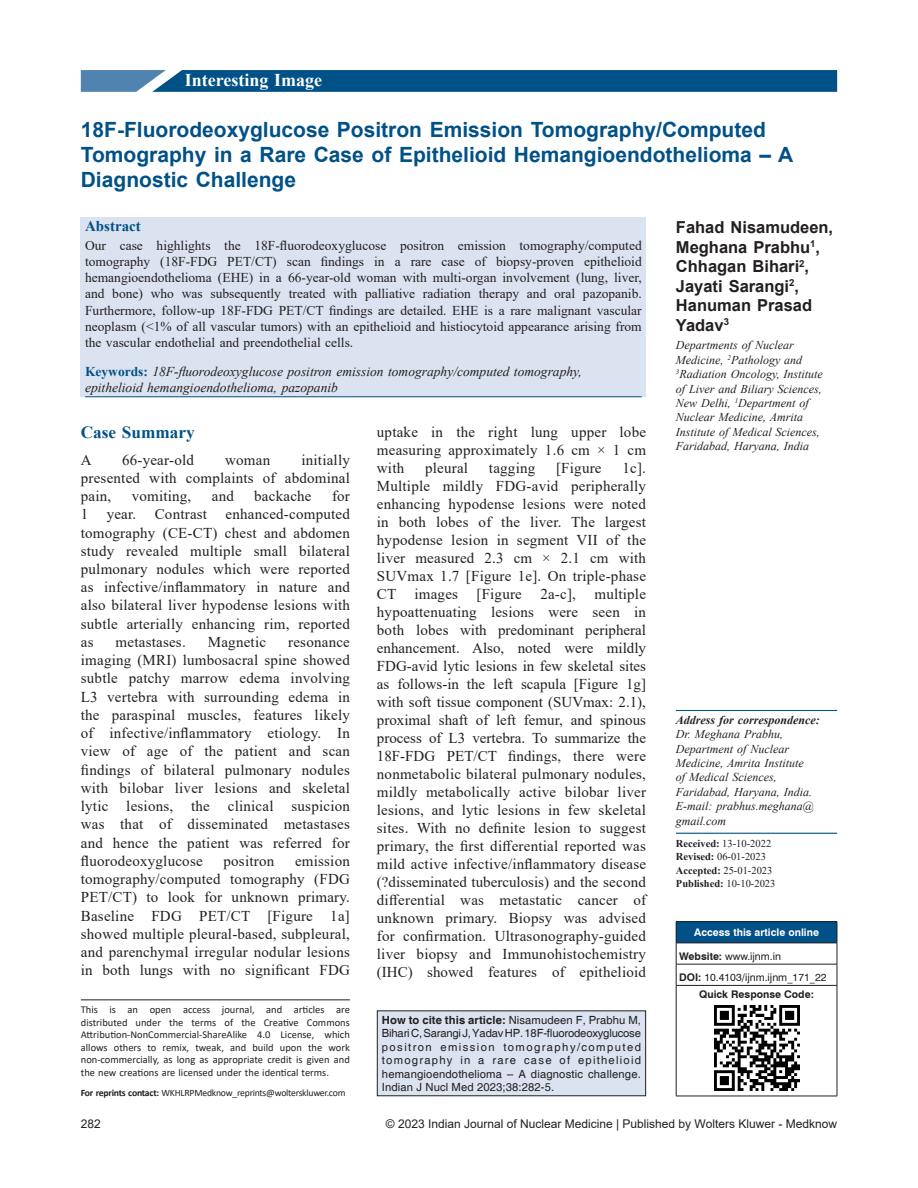
<style>
.page{position:relative;width:918px;height:1188px;background:#fff}
.page>*{position:absolute;margin:0;border:0;box-sizing:border-box;transform-origin:0 0}
.AT{font:700 21px/25.2px "Arial";color:#005187}
.AH{font:700 18px "Times New Roman";color:#fff}
.t1{font:700 17.25px "Times New Roman";color:#005187}
.AU{font:700 16.5px/19.5px "Arial";color:#231f20}
.TX{font:15px/18px "Times New Roman";letter-spacing:.015em;color:#231f20;text-align:justify}
.ABSH{font:700 15px "Times New Roman";color:#005187}
.ABS{font:13.5px/16.2px "Times New Roman";color:#231f20;text-align:justify}
.KWD{font:italic 13.5px/16.2px "Times New Roman";color:#231f20}
.AFF{font:italic 12px/14.4px "Times New Roman";color:#231f20}
.ADD{font:italic 12px/14.4px "Times New Roman";color:#231f20}
.t2{font:12px "Arial";color:#231f20}
.HTC{font:11.25px/13.5px "Helvetica";letter-spacing:.015em;color:#231f20;text-align:justify}
.TX-2{font:10.5px/12.6px "Calibri";color:#231f20;text-align:justify}
.HIS{font:10.5px "Times New Roman";color:#231f20}
.DOI{font:10.5px "Swiss 721 BT";color:#231f20}
.ATAO{font:700 10.5px "Swiss 721 BT";color:#fff}
.HIS-2{font:700 10.5px "Times New Roman";color:#231f20}
.Website{font:10.5px "Swiss 721 BT";color:#231f20}
.QRC{font:700 10.5px "Swiss 721 BT";color:#231f20}
.TX-3{font:9.75px "Calibri";letter-spacing:-.025em;color:#231f20}
.s1{font-weight:700;font-style:normal;color:#005187}
.s2{font-weight:700}
.s3{font-weight:400}
</style>
<div class="page">
<hr style="left:676px;top:710px;width:161px;height:1px;background:#005187">
<hr style="left:676px;top:833px;width:161px;height:1px;background:#005187">
<div style="left:676px;top:922px;width:161px;height:21px;background:#005187"></div>
<hr style="left:676px;top:943px;width:161px;height:1px;background:#231f20">
<hr style="left:676px;top:964px;width:161px;height:1px;background:#231f20">
<hr style="left:676px;top:985px;width:161px;height:1px;background:#231f20">
<hr style="left:676px;top:921px;width:161px;height:1px;background:#231f20">
<svg style="left:676px;top:922px;width:1px;height:63px"></svg>
<svg style="left:837px;top:922px;width:1px;height:63px"></svg>
<hr style="left:676px;top:986px;width:1px;height:110px;background:#231f20">
<hr style="left:837px;top:986px;width:1px;height:110px;background:#231f20">
<hr style="left:676px;top:1096px;width:161px;height:1px;background:#231f20">
<img style="left:714px;top:1005px;width:85px;height:85px">
<div style="left:81px;top:217px;width:565px;height:179px;background:#dae3ef"></div>
<hr style="left:85px;top:396px;width:557px;height:1px;background:#005187">
<svg style="left:81px;top:70px;width:756px;height:22px;background:#0f5a8e"></svg>
<div style="left:377px;top:1011px;width:269px;height:85px;background:#dae3ef"></div>
<div style="left:377px;top:1010px;width:269px;height:86px;border:1px solid #231f20"></div>
<hr style="left:81px;top:999px;width:269px;height:1px;background:#231f20">
<p class="AH" style="left:185px;top:67px;width:139px">Interesting Image</p>
<p class="AT" style="left:81px;top:117px;width:714px">18F‑Fluorodeoxyglucose Positron Emission Tomography/Computed<br>Tomography in a Rare Case of Epithelioid Hemangioendothelioma – A<br>Diagnostic Challenge</p>
<p class="ABSH" style="left:85px;top:216px;width:57px">Abstract</p>
<p class="ABS" style="left:85px;top:237px;width:558px">Our case highlights the 18F‑fluorodeoxyglucose positron emission tomography/computed tomography (18F‑FDG PET/CT) scan findings in a rare case of biopsy‑proven epithelioid hemangioendothelioma (EHE) in a 66‑year‑old woman with multi‑organ involvement (lung, liver, and bone) who was subsequently treated with palliative radiation therapy and oral pazopanib.<br>Furthermore, follow‑up 18F‑FDG PET/CT findings are detailed. EHE is a rare malignant vascular neoplasm (&lt;1% of all vascular tumors) with an epithelioid and histiocytoid appearance arising from the vascular endothelial and preendothelial cells.</p>
<p class="KWD" style="left:85px;top:363px;width:498px"><span class="s1">Keywords:</span> 18F‑fluorodeoxyglucose positron emission tomography/computed tomography, epithelioid hemangioendothelioma, pazopanib</p>
<h1 class="t1" style="left:81px;top:420px;width:115px">Case Summary</h1>
<p class="TX" style="left:81px;top:450px;width:12px">A</p>
<p class="TX" style="left:122px;top:450px;width:73px">66‑year‑old</p>
<p class="TX" style="left:225px;top:450px;width:47px">woman</p>
<p class="TX" style="left:81px;top:450px;width:271px;text-indent:221px">initially presented with complaints of abdominal pain,</p>
<p class="TX" style="left:132px;top:487px;width:61px">vomiting,</p>
<p class="TX" style="left:212px;top:487px;width:24px">and</p>
<p class="TX" style="left:254px;top:487px;width:59px">backache</p>
<p class="TX" style="left:81px;top:486px;width:271px;text-indent:251px">for 1 year. Contrast enhanced‑computed tomography (CE‑CT) chest and abdomen study revealed multiple small bilateral pulmonary nodules which were reported as infective/inflammatory in nature and also bilateral liver hypodense lesions with subtle arterially enhancing rim, reported as</p>
<p class="TX" style="left:116px;top:632px;width:72px">metastases.</p>
<p class="TX" style="left:208px;top:632px;width:60px">Magnetic</p>
<p class="TX" style="left:81px;top:632px;width:271px;text-indent:207px">resonance imaging (MRI) lumbosacral spine showed subtle patchy marrow edema involving L3 vertebra with surrounding edema in the paraspinal muscles, features likely of infective/inflammatory etiology. In view of age of the patient and scan findings of bilateral pulmonary nodules with bilobar liver lesions and skeletal lytic lesions, the clinical suspicion was that of disseminated metastases and hence the patient was referred for fluorodeoxyglucose</p>
<p class="TX" style="left:81px;top:851px;width:271px;text-indent:214px">emission tomography/computed tomography (FDG PET/CT) to look for unknown primary.<br>Baseline FDG PET/CT [Figure 1a] showed multiple pleural‑based, subpleural, and parenchymal irregular nodular lesions in both lungs with no significant FDG</p>
<p class="TX" style="left:224px;top:851px;width:52px">positron</p>
<p class="TX-2" style="left:81px;top:1003px;width:271px">This is an open access journal, and articles are distributed under the terms of the Creative Commons Attribution‑NonCommercial‑ShareAlike 4.0 License, which allows others to remix, tweak, and build upon the work non‑commercially, as long as appropriate credit is given and the new creations are licensed under the identical terms.</p>
<p class="TX-3" style="left:81px;top:1086px;width:266px"><span class="s2">For reprints contact:</span> WKHLRPMedknow_reprints@wolterskluwer.com</p>
<p class="TX" style="left:377px;top:422px;width:271px">uptake in the right lung upper lobe measuring approximately 1.6 cm × 1 cm with</p>
<p class="TX" style="left:425px;top:458px;width:45px">pleural</p>
<p class="TX" style="left:489px;top:458px;width:48px">tagging</p>
<p class="TX" style="left:556px;top:458px;width:47px">[Figure</p>
<p class="TX" style="left:377px;top:458px;width:271px;text-indent:246px">1c].<br>Multiple mildly FDG‑avid peripherally enhancing hypodense lesions were noted in both lobes of the liver. The largest hypodense lesion in segment VII of the liver measured 2.3 cm × 2.1 cm with SUVmax 1.7 [Figure 1e]. On triple‑phase CT images [Figure 2a‑c], multiple hypoattenuating lesions were seen in both lobes with predominant peripheral enhancement. Also, noted were mildly FDG‑avid lytic lesions in few skeletal sites as follows‑in the left scapula [Figure 1g] with soft tissue component (SUVmax: 2.1), proximal shaft of left femur, and spinous process of L3 vertebra. To summarize the 18F‑FDG PET/CT findings, there were nonmetabolic bilateral pulmonary nodules, mildly metabolically active bilobar liver lesions, and lytic lesions in few skeletal sites. With no definite lesion to suggest primary, the first differential reported was mild active infective/inflammatory disease (?disseminated tuberculosis) and the second differential was metastatic cancer of unknown primary. Biopsy was advised for confirmation. Ultrasonography‑guided liver biopsy and Immunohistochemistry (IHC) showed features of epithelioid</p>
<p class="HTC" style="left:382px;top:1013px;width:261px"><span class="s2">How to cite this article:</span> Nisamudeen F, Prabhu M, Bihari C, Sarangi J, Yadav HP.18F‑fluorodeoxyglucose positron emission tomography/computed tomography in a rare case of epithelioid hemangioendothelioma – A diagnostic challenge.<br>Indian J Nucl Med 2023;38:282-5.</p>
<p class="AU" style="left:676px;top:218px;width:159px">Fahad Nisamudeen,<br>Meghana Prabhu<sup>1</sup>,<br>Chhagan Bihari<sup>2</sup>,<br>Jayati Sarangi<sup>2</sup>,<br>Hanuman Prasad<br>Yadav<sup>3</sup></p>
<p class="AFF" style="left:676px;top:338px;width:148px">Departments of Nuclear<br>Medicine, <sup>2</sup>Pathology and<br><sup>3</sup>Radiation Oncology, Institute of Liver and Biliary Sciences,<br>New Delhi, <sup>1</sup>Department of<br>Nuclear Medicine, Amrita<br>Institute of Medical Sciences,<br>Faridabad, Haryana, India</p>
<p class="ADD" style="left:676px;top:712px;width:145px"><span class="s2">Address for correspondence:<br></span>Dr. Meghana Prabhu,<br>Department of Nuclear<br>Medicine, Amrita Institute<br>of Medical Sciences,<br>Faridabad, Haryana, India.<br>E‑mail: prabhus.meghana@ gmail.com</p>
<p class="HIS" style="left:676px;top:836px;width:97px"><span class="s2">Received:</span> 13‑10‑2022</p>
<p class="HIS" style="left:676px;top:849px;width:92px"><span class="s2">Revised:</span> 06-01-2023</p>
<p class="HIS" style="left:676px;top:863px;width:98px"><span class="s2">Accepted:</span> 25‑01‑2023</p>
<p class="HIS-2" style="left:676px;top:876px;width:101px">Published: <span class="s3">10-10-2023</span></p>
<p class="ATAO" style="left:694px;top:925px;width:126px">Access this article online</p>
<p class="Website" style="left:679px;top:949px;width:104px"><span class="s2">Website:</span> www.ijnm.in</p>
<p class="DOI" style="left:679px;top:970px;width:149px"><span class="s2">DOI:</span> 10.4103/ijnm.ijnm_171_22</p>
<p class="QRC" style="left:699px;top:987px;width:116px">Quick Response Code:</p>
<p class="t2" style="left:81px;top:1116px;width:22px">282</p>
<p class="t2" style="left:386px;top:1116px;width:453px">© 2023 Indian Journal of Nuclear Medicine | Published by Wolters Kluwer - Medknow</p>
</div>
